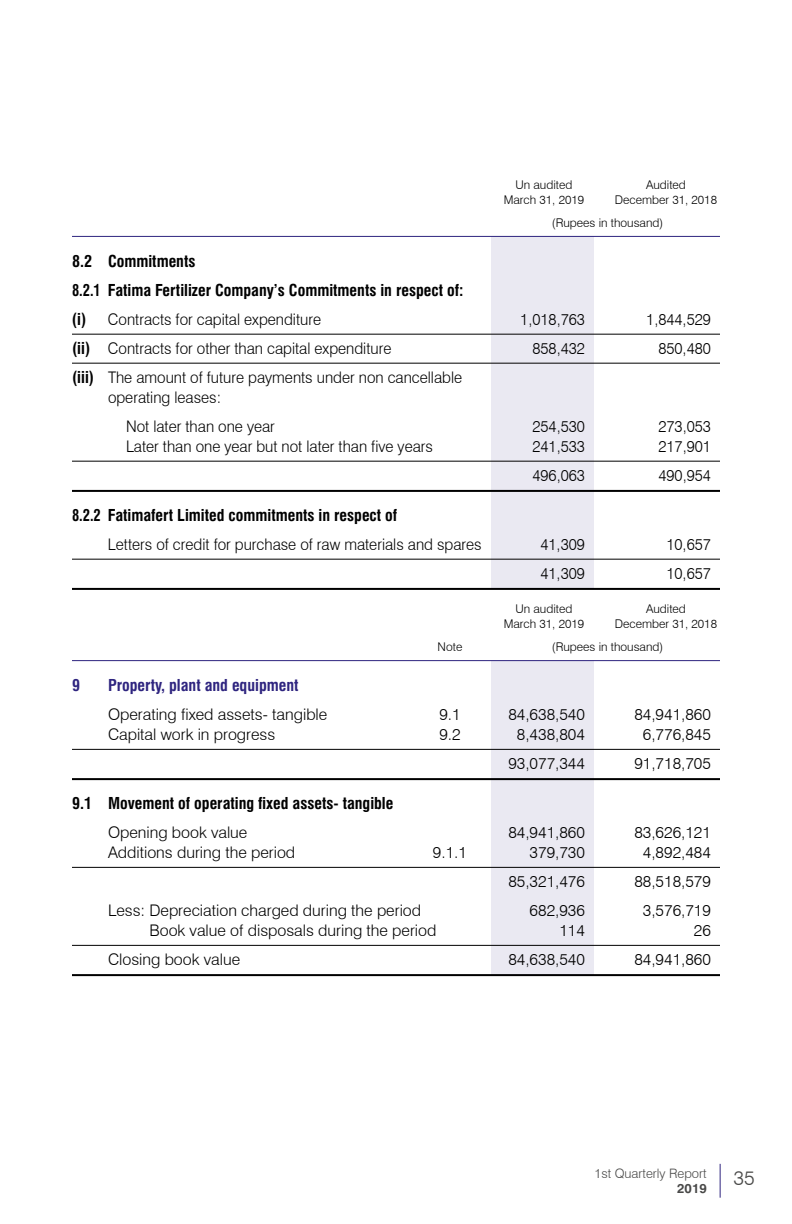
<style>
.page{position:relative;width:792px;height:1224px;background:#fff}
.page>*{position:absolute;margin:0;border:0;box-sizing:border-box;transform-origin:0 0}
.t1{font:300 20px "Swiss 721 BT";color:#494948}
.t2{font:300 16px "Swiss 721 BT";color:#000}
.t3{font:300 16px/20px "Swiss 721 BT";color:#000;scale:.95 1}
.t4{font:700 condensed 16px/29px "Swiss 721 BT";color:#000}
.t5{font:700 condensed 16px "Swiss 721 BT";color:#000;scale:.9 1}
.t6{font:700 condensed 16px "Swiss 721 BT";color:#2e247f}
.t7{font:300 13px "Swiss 721 BT";color:#494948}
.t8{font:700 13px "Swiss 721 BT";color:#494948}
.t9{font:300 12px/23.4px "Swiss 721 BT";color:#000}
.s1{font-weight:300;font-stretch:normal}
.s2{font-weight:700;font-stretch:condensed}
</style>
<div class="page">
<hr style="left:720px;top:1164px;width:1px;height:34px;background:#2e247f">
<div style="left:491px;top:236px;width:103px;height:353px;background:#eae9f2"></div>
<div style="left:491px;top:661px;width:103px;height:314px;background:#eae9f2"></div>
<hr style="left:72px;top:236px;width:648px;height:1px;background:#2e247f">
<hr style="left:72px;top:334px;width:648px;height:1px;background:#000">
<hr style="left:72px;top:363px;width:648px;height:1px;background:#000">
<hr style="left:72px;top:461px;width:648px;height:1px;background:#000">
<hr style="left:72px;top:490px;width:648px;height:2px;background:#000">
<hr style="left:72px;top:559px;width:648px;height:1px;background:#000">
<hr style="left:72px;top:588px;width:648px;height:2px;background:#000">
<hr style="left:72px;top:660px;width:648px;height:1px;background:#2e247f">
<hr style="left:72px;top:749px;width:648px;height:1px;background:#000">
<hr style="left:72px;top:778px;width:648px;height:2px;background:#000">
<hr style="left:72px;top:867px;width:648px;height:1px;background:#000">
<hr style="left:72px;top:945px;width:648px;height:1px;background:#000">
<hr style="left:72px;top:974px;width:648px;height:2px;background:#000">
<p class="t4" style="left:72px;top:247px;width:393px">8.2 Commitments<br>8.2.1 Fatima Fertilizer Company’s Commitments in respect of: (i) <span class="s1">Contracts for capital expenditure</span></p>
<p class="t9" style="left:516px;top:173px;width:58px">Un audited</p>
<p class="t9" style="left:646px;top:173px;width:41px">Audited</p>
<p class="t9" style="left:504px;top:187px;width:82px">March 31, 2019</p>
<p class="t9" style="left:552px;top:187px;width:167px;text-indent:63px">December 31, 2018 (Rupees in thousand)</p>
<p class="t3" style="left:520px;top:309px;width:70px">1,018,763</p>
<p class="t3" style="left:646px;top:309px;width:70px">1,844,529</p>
<p class="t3" style="left:72px;top:338px;width:338px"><span class="s2">(ii)</span> Contracts for other than capital expenditure</p>
<p class="t3" style="left:532px;top:338px;width:57px">858,432</p>
<p class="t3" style="left:658px;top:338px;width:57px">850,480</p>
<p class="t3" style="left:108px;top:367px;width:374px;text-indent:-36px"><span class="s2">(iii)</span> The amount of future payments under non cancellable operating leases:</p>
<p class="t3" style="left:126px;top:416px;width:158px">Not later than one year</p>
<p class="t3" style="left:532px;top:416px;width:57px">254,530</p>
<p class="t3" style="left:658px;top:416px;width:57px">273,053</p>
<p class="t3" style="left:126px;top:436px;width:325px">Later than one year but not later than five years</p>
<p class="t3" style="left:532px;top:436px;width:57px">241,533</p>
<p class="t3" style="left:658px;top:436px;width:57px">217,901</p>
<p class="t3" style="left:532px;top:465px;width:57px">496,063</p>
<p class="t3" style="left:658px;top:465px;width:57px">490,954</p>
<p class="t5" style="left:72px;top:506px;width:363px">8.2.2 Fatimafert Limited commitments in respect of</p>
<p class="t3" style="left:108px;top:534px;width:395px">Letters of credit for purchase of raw materials and spares</p>
<p class="t3" style="left:540px;top:534px;width:48px">41,309</p>
<p class="t3" style="left:666px;top:534px;width:48px">10,657</p>
<p class="t3" style="left:540px;top:563px;width:48px">41,309</p>
<p class="t3" style="left:666px;top:563px;width:48px">10,657</p>
<p class="t9" style="left:516px;top:597px;width:58px">Un audited</p>
<p class="t9" style="left:646px;top:597px;width:41px">Audited</p>
<p class="t9" style="left:504px;top:612px;width:82px">March 31, 2019</p>
<p class="t9" style="left:615px;top:612px;width:104px">December 31, 2018</p>
<p class="t9" style="left:438px;top:635px;width:26px">Note</p>
<p class="t9" style="left:552px;top:635px;width:113px">(Rupees in thousand)</p>
<p class="t6" style="left:72px;top:676px;width:9px">9</p>
<p class="t6" style="left:108px;top:676px;width:192px">Property, plant and equipment</p>
<p class="t2" style="left:108px;top:705px;width:221px">Operating fixed assets- tangible</p>
<p class="t2" style="left:439px;top:705px;width:23px">9.1</p>
<p class="t2" style="left:508px;top:705px;width:78px">84,638,540</p>
<p class="t2" style="left:634px;top:705px;width:78px">84,941,860</p>
<p class="t2" style="left:108px;top:725px;width:169px">Capital work in progress</p>
<p class="t2" style="left:439px;top:725px;width:23px">9.2</p>
<p class="t2" style="left:517px;top:725px;width:70px">8,438,804</p>
<p class="t2" style="left:643px;top:725px;width:70px">6,776,845</p>
<p class="t2" style="left:508px;top:754px;width:78px">93,077,344</p>
<p class="t2" style="left:634px;top:754px;width:78px">91,718,705</p>
<p class="t4" style="left:72px;top:789px;width:323px">9.1 Movement of operating fixed assets- tangible</p>
<p class="t2" style="left:108px;top:823px;width:141px">Opening book value</p>
<p class="t2" style="left:508px;top:823px;width:78px">84,941,860</p>
<p class="t2" style="left:634px;top:823px;width:78px">83,626,121</p>
<p class="t2" style="left:108px;top:843px;width:189px">Additions during the period</p>
<p class="t2" style="left:433px;top:843px;width:36px">9.1.1</p>
<p class="t2" style="left:530px;top:843px;width:57px">379,730</p>
<p class="t2" style="left:643px;top:843px;width:70px">4,892,484</p>
<p class="t2" style="left:508px;top:872px;width:78px">85,321,476</p>
<p class="t2" style="left:634px;top:872px;width:78px">88,518,579</p>
<p class="t2" style="left:108px;top:901px;width:315px">Less: Depreciation charged during the period</p>
<p class="t2" style="left:530px;top:901px;width:57px">682,936</p>
<p class="t2" style="left:643px;top:901px;width:70px">3,576,719</p>
<p class="t2" style="left:150px;top:921px;width:288px">Book value of disposals during the period</p>
<p class="t2" style="left:559px;top:921px;width:27px">114</p>
<p class="t2" style="left:694px;top:921px;width:19px">26</p>
<p class="t2" style="left:108px;top:950px;width:134px">Closing book value</p>
<p class="t2" style="left:508px;top:950px;width:78px">84,638,540</p>
<p class="t2" style="left:634px;top:950px;width:78px">84,941,860</p>
<p class="t7" style="left:594px;top:1165px;width:114px">1st Quarterly Report</p>
<p class="t8" style="left:677px;top:1181px;width:31px">2019</p>
<p class="t1" style="left:734px;top:1166px;width:23px">35</p>
</div>
